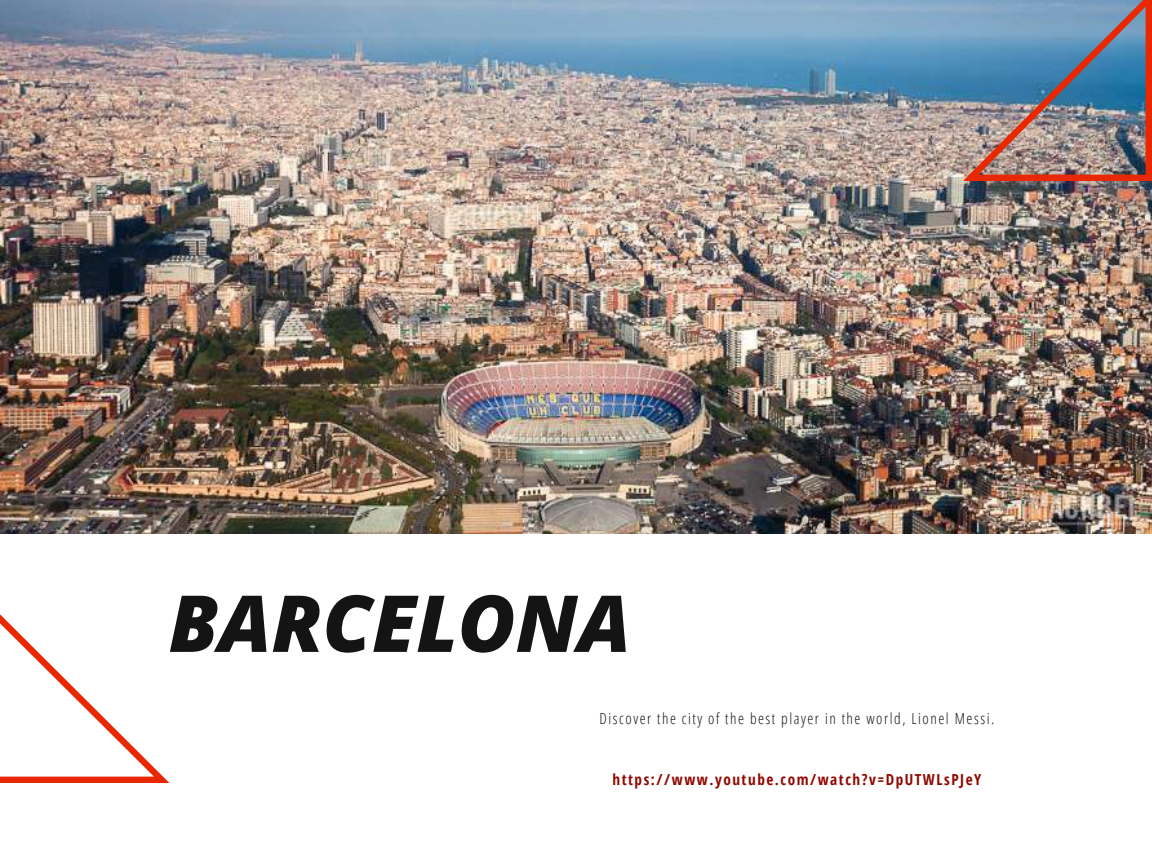
<style>
.page{position:relative;width:1152px;height:864px;background:#fff}
.page>*{position:absolute;margin:0;border:0;box-sizing:border-box;transform-origin:0 0}
.t1{font:italic 800 78.75px "Open Sans";color:#141414}
.t2{font:300 15.15px "Open Sans Condensed";letter-spacing:.1em;color:#141414}
.t3{font:700 15.15px "Open Sans Condensed";letter-spacing:.1em;color:#8f0901}
</style>
<div class="page">
<img style="left:0;top:0;width:1152px;height:533px">
<svg style="left:0;top:614px;width:169px;height:169px"></svg>
<img style="left:963px;top:0;width:189px;height:181px">
<h1 class="t1" style="left:169px;top:568px;width:464px">BARCELONA</h1>
<p class="t2" style="left:600px;top:707px;width:396px">Discover the city of the best player in the world, Lionel Messi.</p>
<p class="t3" style="left:613px;top:769px;width:370px">https://www.youtube.com/watch?v=DpUTWLsPJeY</p>
</div>
